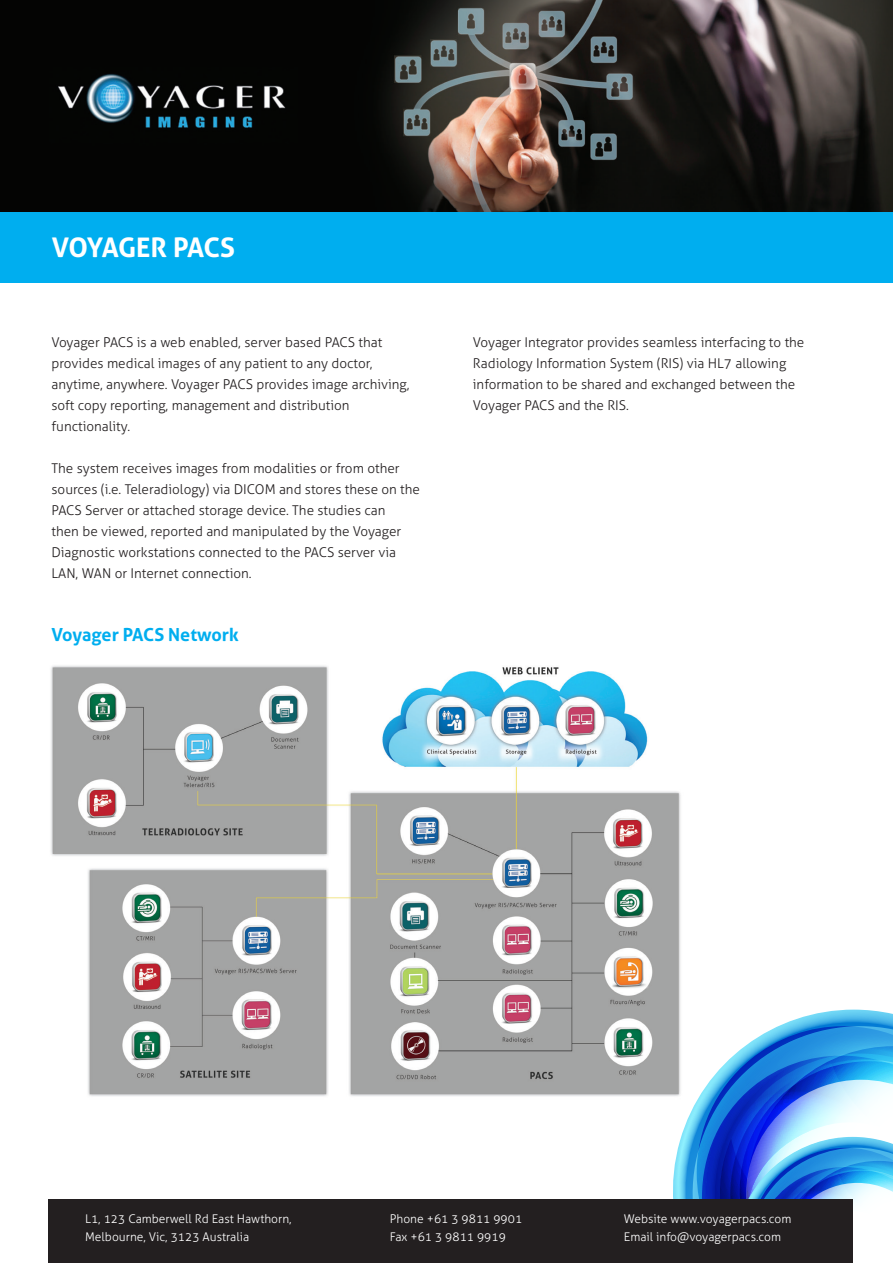
<style>
.page{position:relative;width:893px;height:1263px;background:#fff}
.page>*{position:absolute;margin:0;border:0;box-sizing:border-box;transform-origin:0 0}
.t1{font:700 27px "Aller";letter-spacing:-.025em;color:#fff}
.t2{font:700 18px "Aller";color:#00aeef}
.t3{font:300 13.5px/21px "Aller";color:#231f20}
.t4{font:300 12px/18px "Aller";color:#fff}
</style>
<div class="page">
<div style="left:0;top:187px;width:893px;height:96px;background:#00aeef"></div>
<svg style="left:749px;top:1026px;width:144px;height:17px"></svg>
<svg style="left:689px;top:1043px;width:204px;height:161px"></svg>
<img style="left:0;top:0;width:893px;height:211px">
<div style="left:48px;top:1199px;width:805px;height:64px;background:#231f20"></div>
<img style="left:51px;top:665px;width:630px;height:431px">
<p class="t1" style="left:52px;top:231px;width:185px">VOYAGER PACS</p>
<p class="t3" style="left:52px;top:332px;width:359px">Voyager PACS is a web enabled, server based PACS that provides medical images of any patient to any doctor, anytime, anywhere. Voyager PACS provides image archiving, soft copy reporting, management and distribution functionality.</p>
<p class="t3" style="left:52px;top:458px;width:370px">The system receives images from modalities or from other sources (i.e. Teleradiology) via DICOM and stores these on the<br>PACS Server or attached storage device. The studies can</p>
<p class="t3" style="left:52px;top:521px;width:351px">then be viewed, reported and manipulated by the Voyager<br>Diagnostic workstations connected to the PACS server via<br>LAN, WAN or Internet connection.</p>
<p class="t2" style="left:52px;top:624px;width:189px">Voyager PACS Network</p>
<p class="t3" style="left:473px;top:332px;width:333px">Voyager Integrator provides seamless interfacing to the Radiology Information System (RIS) via HL7 allowing information to be shared and exchanged between the Voyager PACS and the RIS.</p>
<p class="t4" style="left:85px;top:1210px;width:208px">L1, 123 Camberwell Rd East Hawthorn,<br>Melbourne, Vic, 3123 Australia</p>
<p class="t4" style="left:390px;top:1210px;width:134px">Phone +61 3 9811 9901</p>
<p class="t4" style="left:390px;top:1228px;width:117px">Fax +61 3 9811 9919</p>
<p class="t4" style="left:624px;top:1210px;width:169px">Website www.voyagerpacs.com</p>
<p class="t4" style="left:624px;top:1228px;width:159px">Email info@voyagerpacs.com</p>
</div>
